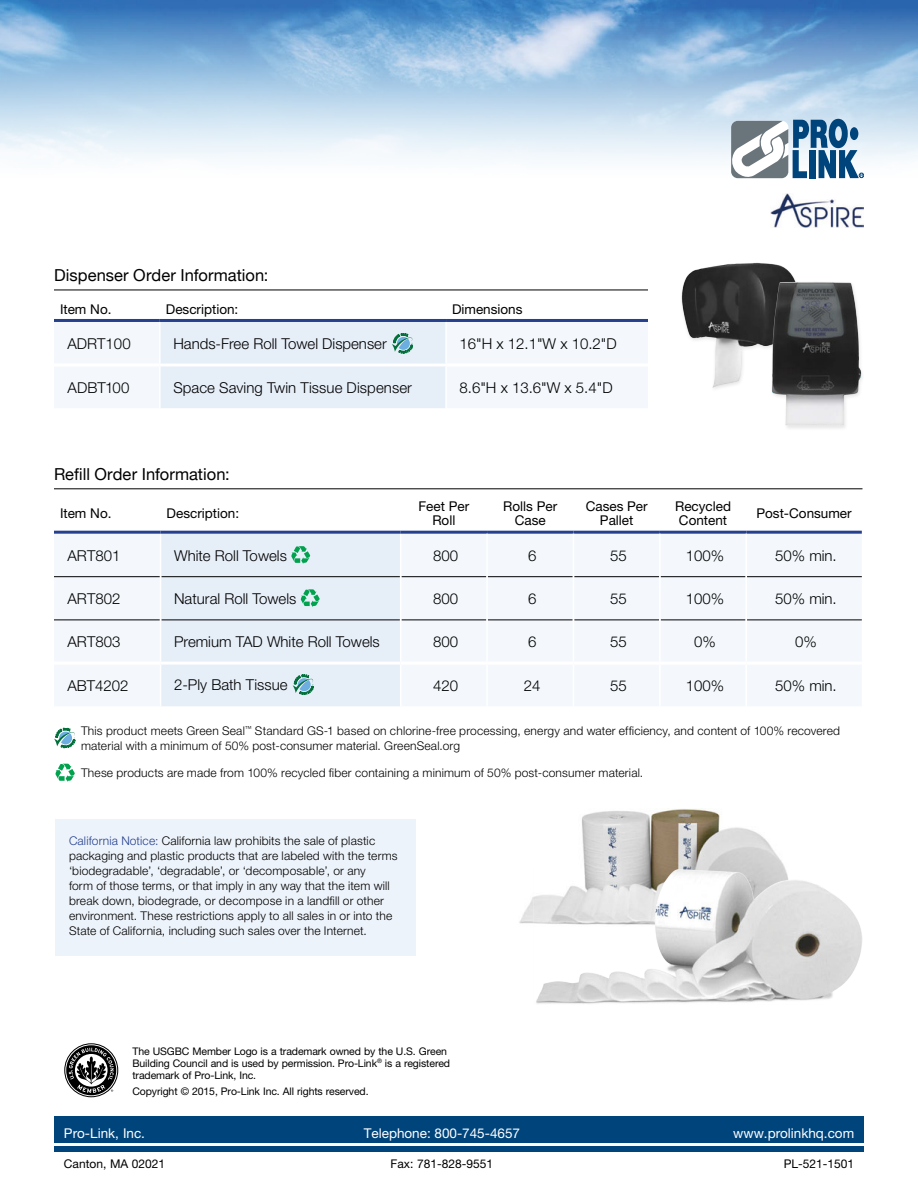
<style>
.page{position:relative;width:918px;height:1188px;background:#fff}
.page>*{position:absolute;margin:0;border:0;box-sizing:border-box;transform-origin:0 0}
.t1{font:16.5px "Helvetica Neue";letter-spacing:.005em;color:#000}
.t2{font:300 15px "Helvetica Neue";color:#000}
.t3{font:13.5px/14.2px "Helvetica Neue";color:#000;text-align:center}
.t4{font:13.5px "Helvetica Neue";color:#fff}
.t5{font:300 12px/15px "Helvetica Neue";letter-spacing:.015em;color:#000}
.t6{font:12px "Helvetica Neue";color:#000}
.t7{font:10.5px/12px "Helvetica Neue";letter-spacing:-.01em;color:#000}
.s1{color:#25408f}
</style>
<div class="page">
<div style="left:54px;top:1116px;width:810px;height:27px;background:#00447c"></div>
<div style="left:54px;top:1146px;width:810px;height:6px;background:#00447c"></div>
<img style="left:0;top:0;width:918px;height:179px">
<svg style="left:731px;top:119px;width:133px;height:59px"></svg>
<img style="left:770px;top:194px;width:94px;height:33px">
<svg style="left:64px;top:1043px;width:54px;height:54px"></svg>
<div style="left:54px;top:322px;width:594px;height:86px;background:#f4f8fc"></div>
<hr style="left:54px;top:319px;width:106px;height:3px;background:#25408f">
<hr style="left:446px;top:319px;width:202px;height:3px;background:#25408f">
<hr style="left:54px;top:363px;width:106px;height:3px;background:#fff">
<hr style="left:446px;top:363px;width:202px;height:3px;background:#fff">
<svg style="left:159px;top:319px;width:288px;height:89px"></svg>
<hr style="left:54px;top:290px;width:594px;height:1px;background:#000">
<div style="left:54px;top:534px;width:808px;height:172px;background:#f4f8fc"></div>
<hr style="left:54px;top:576px;width:106px;height:1px;background:#000">
<hr style="left:401px;top:576px;width:85px;height:1px;background:#000">
<hr style="left:488px;top:576px;width:85px;height:1px;background:#000">
<hr style="left:574px;top:576px;width:85px;height:1px;background:#000">
<hr style="left:661px;top:576px;width:85px;height:1px;background:#000">
<hr style="left:747px;top:576px;width:115px;height:1px;background:#000">
<hr style="left:54px;top:620px;width:106px;height:1px;background:#000">
<hr style="left:401px;top:620px;width:85px;height:1px;background:#000">
<hr style="left:488px;top:620px;width:85px;height:1px;background:#000">
<hr style="left:574px;top:620px;width:85px;height:1px;background:#000">
<hr style="left:661px;top:620px;width:85px;height:1px;background:#000">
<hr style="left:747px;top:620px;width:115px;height:1px;background:#000">
<hr style="left:160px;top:534px;width:1px;height:43px;background:#fff">
<hr style="left:160px;top:577px;width:1px;height:43px;background:#fff">
<hr style="left:160px;top:620px;width:1px;height:42px;background:#fff">
<hr style="left:160px;top:665px;width:1px;height:41px;background:#fff">
<hr style="left:54px;top:531px;width:107px;height:3px;background:#25408f">
<hr style="left:161px;top:531px;width:240px;height:3px;background:#25408f">
<hr style="left:401px;top:531px;width:86px;height:3px;background:#25408f">
<hr style="left:487px;top:531px;width:86px;height:3px;background:#25408f">
<hr style="left:573px;top:531px;width:87px;height:3px;background:#25408f">
<hr style="left:660px;top:531px;width:86px;height:3px;background:#25408f">
<hr style="left:746px;top:531px;width:116px;height:3px;background:#25408f">
<hr style="left:486px;top:534px;width:2px;height:43px;background:#fff">
<hr style="left:573px;top:534px;width:1px;height:43px;background:#fff">
<hr style="left:486px;top:577px;width:2px;height:43px;background:#fff">
<hr style="left:573px;top:577px;width:1px;height:43px;background:#fff">
<hr style="left:486px;top:620px;width:2px;height:42px;background:#fff">
<hr style="left:573px;top:620px;width:1px;height:42px;background:#fff">
<hr style="left:486px;top:665px;width:2px;height:41px;background:#fff">
<hr style="left:573px;top:665px;width:1px;height:41px;background:#fff">
<hr style="left:659px;top:534px;width:2px;height:43px;background:#fff">
<hr style="left:746px;top:534px;width:1px;height:43px;background:#fff">
<hr style="left:659px;top:577px;width:2px;height:43px;background:#fff">
<hr style="left:746px;top:577px;width:1px;height:43px;background:#fff">
<hr style="left:659px;top:620px;width:2px;height:42px;background:#fff">
<hr style="left:746px;top:620px;width:1px;height:42px;background:#fff">
<hr style="left:659px;top:665px;width:2px;height:41px;background:#fff">
<hr style="left:746px;top:665px;width:1px;height:41px;background:#fff">
<hr style="left:54px;top:662px;width:107px;height:3px;background:#fff">
<hr style="left:401px;top:662px;width:86px;height:3px;background:#fff">
<hr style="left:487px;top:662px;width:86px;height:3px;background:#fff">
<hr style="left:573px;top:662px;width:87px;height:3px;background:#fff">
<hr style="left:660px;top:662px;width:86px;height:3px;background:#fff">
<hr style="left:746px;top:662px;width:116px;height:3px;background:#fff">
<svg style="left:161px;top:532px;width:240px;height:174px"></svg>
<hr style="left:54px;top:489px;width:808px;height:1px;background:#000">
<svg style="left:54px;top:728px;width:21px;height:20px"></svg>
<svg style="left:56px;top:764px;width:19px;height:18px"></svg>
<img style="left:681px;top:262px;width:112px;height:127px">
<img style="left:770px;top:277px;width:92px;height:151px">
<img style="left:519px;top:808px;width:265px;height:116px">
<img style="left:533px;top:866px;width:329px;height:138px">
<div style="left:56px;top:819px;width:360px;height:137px;background:#edf3fa"></div>
<h1 class="t1" style="left:54px;top:265px;width:216px">Dispenser Order Information:</h1>
<p class="t3" style="left:60px;top:302px;width:53px">Item No.</p>
<p class="t3" style="left:166px;top:302px;width:74px">Description:</p>
<p class="t3" style="left:452px;top:302px;width:72px">Dimensions</p>
<p class="t2" style="left:68px;top:335px;width:65px">ADRT100</p>
<p class="t2" style="left:173px;top:334px;width:215px">Hands-Free Roll Towel Dispenser</p>
<p class="t2" style="left:460px;top:335px;width:159px">16"H x 12.1"W x 10.2"D</p>
<p class="t2" style="left:68px;top:378px;width:64px">ADBT100</p>
<p class="t2" style="left:173px;top:378px;width:240px">Space Saving Twin Tissue Dispenser</p>
<p class="t2" style="left:460px;top:378px;width:155px">8.6"H x 13.6"W x 5.4"D</p>
<h1 class="t1" style="left:54px;top:464px;width:177px">Refill Order Information:</h1>
<p class="t3" style="left:60px;top:506px;width:53px">Item No.</p>
<p class="t3" style="left:167px;top:506px;width:74px">Description:</p>
<p class="t3" style="left:419px;top:499px;width:52px">Feet Per<br>Roll</p>
<p class="t3" style="left:503px;top:499px;width:55px">Rolls Per<br>Case</p>
<p class="t3" style="left:586px;top:499px;width:63px">Cases Per<br>Pallet</p>
<p class="t3" style="left:675px;top:499px;width:57px;text-align:left">Recycled<br>Content</p>
<p class="t3" style="left:756px;top:506px;width:97px">Post-Consumer</p>
<p class="t2" style="left:68px;top:547px;width:54px">ART801</p>
<p class="t2" style="left:174px;top:547px;width:114px">White Roll Towels</p>
<p class="t2" style="left:433px;top:547px;width:27px">800</p>
<p class="t2" style="left:528px;top:547px;width:10px">6</p>
<p class="t2" style="left:610px;top:547px;width:18px">55</p>
<p class="t2" style="left:686px;top:547px;width:40px">100%</p>
<p class="t2" style="left:775px;top:547px;width:63px">50% min.</p>
<p class="t2" style="left:68px;top:590px;width:54px">ART802</p>
<p class="t2" style="left:174px;top:590px;width:124px">Natural Roll Towels</p>
<p class="t2" style="left:433px;top:590px;width:27px">800</p>
<p class="t2" style="left:528px;top:590px;width:10px">6</p>
<p class="t2" style="left:610px;top:590px;width:18px">55</p>
<p class="t2" style="left:686px;top:590px;width:40px">100%</p>
<p class="t2" style="left:775px;top:590px;width:63px">50% min.</p>
<p class="t2" style="left:68px;top:633px;width:54px">ART803</p>
<p class="t2" style="left:174px;top:633px;width:207px">Premium TAD White Roll Towels</p>
<p class="t2" style="left:433px;top:633px;width:27px">800</p>
<p class="t2" style="left:528px;top:633px;width:10px">6</p>
<p class="t2" style="left:610px;top:633px;width:18px">55</p>
<p class="t2" style="left:694px;top:633px;width:23px">0%</p>
<p class="t2" style="left:795px;top:633px;width:23px">0%</p>
<p class="t2" style="left:68px;top:676px;width:63px">ABT4202</p>
<p class="t2" style="left:174px;top:676px;width:115px">2-Ply Bath Tissue</p>
<p class="t2" style="left:433px;top:676px;width:27px">420</p>
<p class="t2" style="left:524px;top:676px;width:18px">24</p>
<p class="t2" style="left:610px;top:676px;width:18px">55</p>
<p class="t2" style="left:686px;top:676px;width:40px">100%</p>
<p class="t2" style="left:775px;top:676px;width:63px">50% min.</p>
<p class="t5" style="left:81px;top:724px;width:761px;line-height:14.4px">This product meets Green Seal<sup>™</sup> Standard GS-1 based on chlorine-free processing, energy and water efficiency, and content of 100% recovered material with a minimum of 50% post-consumer material. GreenSeal.org</p>
<p class="t5" style="left:81px;top:765px;width:564px">These products are made from 100% recycled fiber containing a minimum of 50% post-consumer material.</p>
<p class="t5" style="left:69px;top:833px;width:330px"><span class="s1">California Notice:</span> California law prohibits the sale of plastic packaging and plastic products that are labeled with the terms ‘biodegradable’, ‘degradable’, or ‘decomposable’, or any<br>form of those terms, or that imply in any way that the item will break down, biodegrade, or decompose in a landfill or other environment. These restrictions apply to all sales in or into the State of California, including such sales over the Internet.</p>
<p class="t7" style="left:132px;top:1045px;width:319px">The USGBC Member Logo is a trademark owned by the U.S. Green<br>Building Council and is used by permission. Pro-Link<sup>®</sup> is a registered trademark of Pro-Link, Inc.</p>
<p class="t7" style="left:132px;top:1085px;width:238px">Copyright © 2015, Pro-Link Inc. All rights reserved.</p>
<p class="t4" style="left:64px;top:1125px;width:83px">Pro-Link, Inc.</p>
<p class="t4" style="left:364px;top:1125px;width:158px">Telephone: 800-745-4657</p>
<p class="t4" style="left:733px;top:1125px;width:122px">www.prolinkhq.com</p>
<p class="t6" style="left:64px;top:1157px;width:103px">Canton, MA 02021</p>
<p class="t6" style="left:391px;top:1157px;width:104px">Fax: 781-828-9551</p>
<p class="t6" style="left:784px;top:1157px;width:72px">PL-521-1501</p>
</div>
